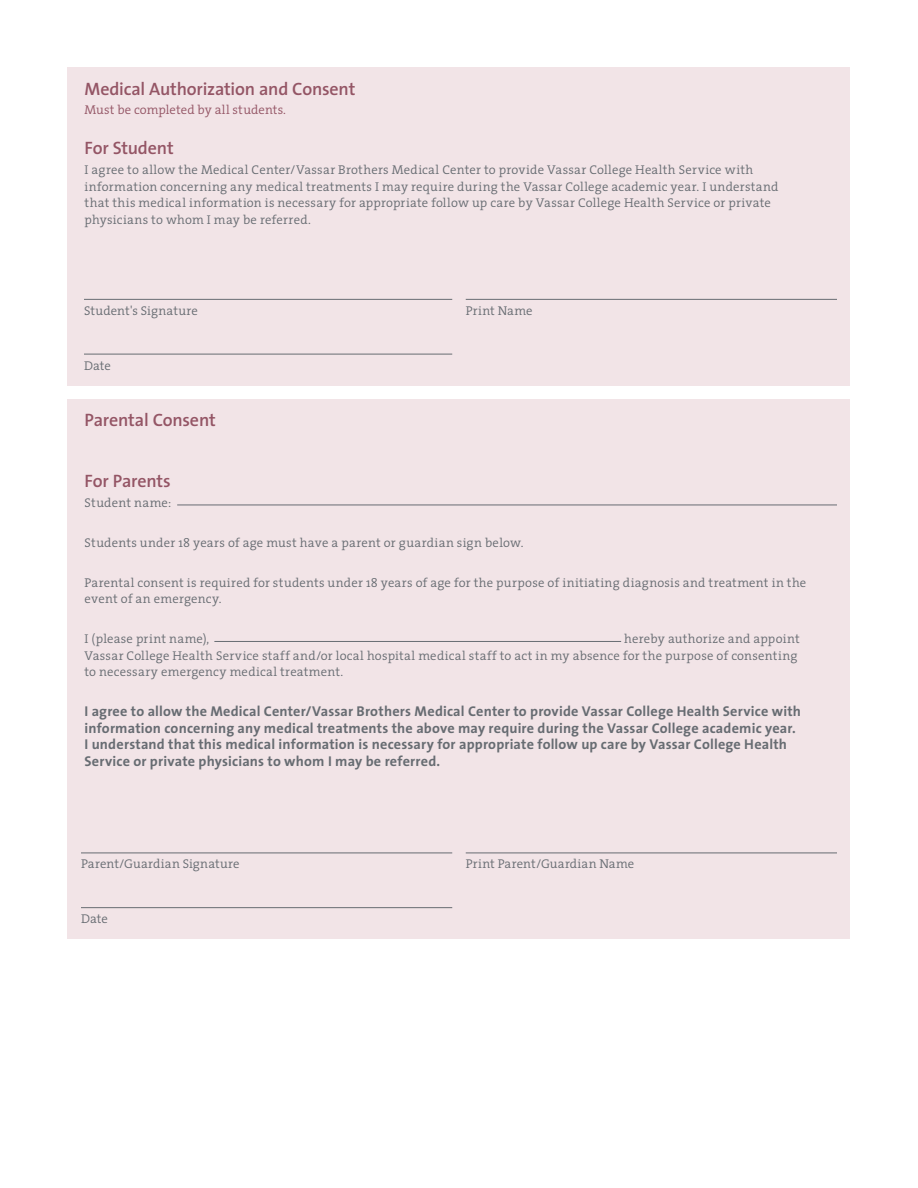
<style>
.page{position:relative;width:918px;height:1188px;background:#fff}
.page>*{position:absolute;margin:0;border:0;box-sizing:border-box;transform-origin:0 0}
.Paragraph_Style_1{font:600 18px "The Sans";letter-spacing:-.01em;color:#945565}
.t1{font:700 14.25px/16.5px "The Sans";letter-spacing:.01em;color:#676c72}
.t2{font:300 12.75px/16.5px "The Serif";letter-spacing:.015em;color:#676c72}
.Paragraph_Style_1-2{font:300 12.75px "The Serif";letter-spacing:.01em;color:#945565}
</style>
<div class="page">
<div style="left:68px;top:68px;width:782px;height:318px;background:#f2e4e7"></div>
<div style="left:68px;top:399px;width:782px;height:540px;background:#f2e4e7"></div>
<hr style="left:84px;top:299px;width:368px;height:1px;background:#676c72">
<hr style="left:84px;top:354px;width:368px;height:1px;background:#676c72">
<hr style="left:466px;top:299px;width:371px;height:1px;background:#676c72">
<hr style="left:81px;top:853px;width:371px;height:1px;background:#676c72">
<hr style="left:81px;top:907px;width:371px;height:1px;background:#676c72">
<hr style="left:466px;top:853px;width:371px;height:1px;background:#676c72">
<hr style="left:177px;top:505px;width:660px;height:1px;background:#676c72">
<hr style="left:214px;top:641px;width:407px;height:1px;background:#676c72">
<p class="Paragraph_Style_1" style="left:85px;top:73px;width:273px">Medical Authorization and Consent</p>
<p class="Paragraph_Style_1-2" style="left:85px;top:99px;width:203px">Must be completed by all students.</p>
<p class="Paragraph_Style_1" style="left:85px;top:133px;width:91px">For Student</p>
<p class="t2" style="left:85px;top:161px;width:696px">I agree to allow the Medical Center/Vassar Brothers Medical Center to provide Vassar College Health Service with information concerning any medical treatments I may require during the Vassar College academic year. I understand that this medical information is necessary for appropriate follow up care by Vassar College Health Service or private physicians to whom I may be referred.</p>
<p class="t2" style="left:84px;top:302px;width:115px">Student's Signature</p>
<p class="t2" style="left:84px;top:357px;width:28px">Date</p>
<p class="Paragraph_Style_1" style="left:85px;top:405px;width:133px">Parental Consent</p>
<p class="t2" style="left:466px;top:302px;width:68px">Print Name</p>
<p class="Paragraph_Style_1" style="left:85px;top:466px;width:88px">For Parents</p>
<p class="t2" style="left:85px;top:494px;width:88px">Student name:</p>
<p class="t2" style="left:85px;top:534px;width:441px">Students under 18 years of age must have a parent or guardian sign below.</p>
<p class="t2" style="left:85px;top:574px;width:723px">Parental consent is required for students under 18 years of age for the purpose of initiating diagnosis and treatment in the event of an emergency.</p>
<p class="t2" style="left:85px;top:630px;width:126px">I (please print name),</p>
<p class="t2" style="left:85px;top:630px;width:717px;text-indent:540px">hereby authorize and appoint<br>Vassar College Health Service staff and/or local hospital medical staff to act in my absence for the purpose of consenting to necessary emergency medical treatment.</p>
<p class="t1" style="left:85px;top:703px;width:718px">I agree to allow the Medical Center/Vassar Brothers Medical Center to provide Vassar College Health Service with information concerning any medical treatments the above may require during the Vassar College academic year.<br>I understand that this medical information is necessary for appropriate follow up care by Vassar College Health Service or private physicians to whom I may be referred.</p>
<p class="t2" style="left:81px;top:855px;width:160px">Parent/Guardian Signature</p>
<p class="t2" style="left:81px;top:910px;width:28px">Date</p>
<p class="t2" style="left:466px;top:855px;width:170px">Print Parent/Guardian Name</p>
</div>
